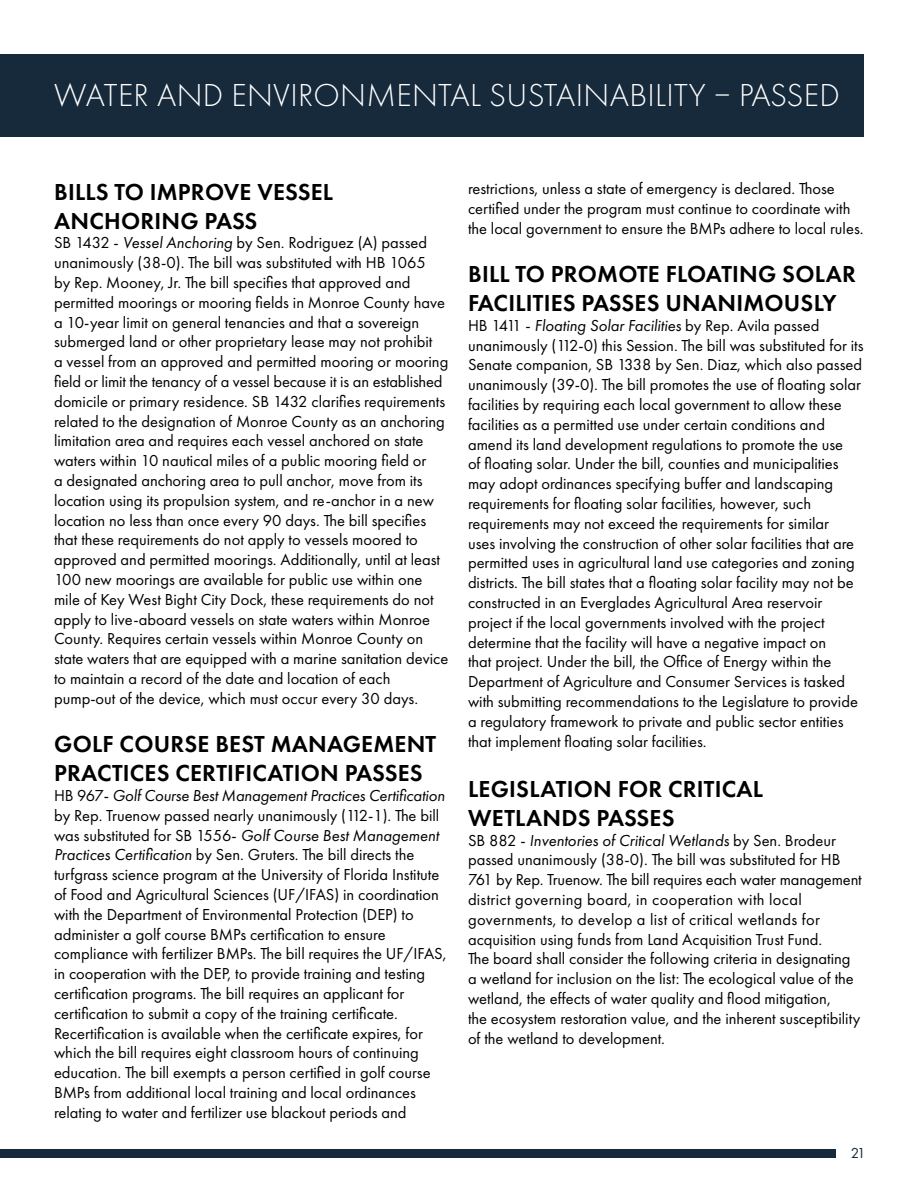
<style>
.page{position:relative;width:918px;height:1188px;background:#fff}
.page>*{position:absolute;margin:0;border:0;box-sizing:border-box;transform-origin:0 0}
.t1{font:300 33px "Futura PT";letter-spacing:.01em;color:#fff}
.t2{font:600 24px/28.8px "Futura PT";letter-spacing:.01em;color:#000}
.t3{font:16.5px/19.8px "Futura PT";color:#000}
.t4{font:15px "Futura PT";color:#162a3c}
.s1{font-style:italic}
</style>
<div class="page">
<div style="left:0;top:1149px;width:836px;height:9px;background:#162a3c"></div>
<div style="left:0;top:54px;width:864px;height:82px;background:#162a3c"></div>
<h1 class="t1" style="left:54px;top:77px;width:787px">WATER AND ENVIRONMENTAL SUSTAINABILITY – PASSED</h1>
<h2 class="t2" style="left:54px;top:177px;width:281px">BILLS TO IMPROVE VESSEL<br>ANCHORING PASS</h2>
<p class="t3" style="left:54px;top:233px;width:396px">SB 1432 - <span class="s1">Vessel Anchoring</span> by Sen. Rodriguez (A) passed unanimously (38-0). The bill was substituted with HB 1065<br>by Rep. Mooney, Jr. The bill specifies that approved and permitted moorings or mooring fields in Monroe County have a 10-year limit on general tenancies and that a sovereign submerged land or other proprietary lease may not prohibit<br>a vessel from an approved and permitted mooring or mooring field or limit the tenancy of a vessel because it is an established domicile or primary residence. SB 1432 clarifies requirements related to the designation of Monroe County as an anchoring limitation area and requires each vessel anchored on state waters within 10 nautical miles of a public mooring field or<br>a designated anchoring area to pull anchor, move from its location using its propulsion system, and re-anchor in a new location no less than once every 90 days. The bill specifies that these requirements do not apply to vessels moored to approved and permitted moorings. Additionally, until at least 100 new moorings are available for public use within one mile of Key West Bight City Dock, these requirements do not apply to live-aboard vessels on state waters within Monroe County. Requires certain vessels within Monroe County on state waters that are equipped with a marine sanitation device to maintain a record of the date and location of each pump-out of the device, which must occur every 30 days.</p>
<h2 class="t2" style="left:54px;top:730px;width:384px">GOLF COURSE BEST MANAGEMENT<br>PRACTICES CERTIFICATION PASSES</h2>
<p class="t3" style="left:54px;top:785px;width:394px">HB 967- <span class="s1">Golf Course Best Management Practices Certification </span>by Rep. Truenow passed nearly unanimously (112-1). The bill was substituted for SB 1556- <span class="s1">Golf Course Best Management Practices Certification</span> by Sen. Gruters. The bill directs the turfgrass science program at the University of Florida Institute of Food and Agricultural Sciences (UF/IFAS) in coordination with the Department of Environmental Protection (DEP) to administer a golf course BMPs certification to ensure compliance with fertilizer BMPs. The bill requires the UF/IFAS, in cooperation with the DEP, to provide training and testing certification programs. The bill requires an applicant for certification to submit a copy of the training certificate.<br>Recertification is available when the certificate expires, for which the bill requires eight classroom hours of continuing education. The bill exempts a person certified in golf course BMPs from additional local training and local ordinances relating to water and fertilizer use blackout periods and</p>
<p class="t3" style="left:468px;top:179px;width:397px">restrictions, unless a state of emergency is declared. Those certified under the program must continue to coordinate with the local government to ensure the BMPs adhere to local rules.</p>
<h2 class="t2" style="left:468px;top:260px;width:389px">BILL TO PROMOTE FLOATING SOLAR<br>FACILITIES PASSES UNANIMOUSLY</h2>
<p class="t3" style="left:468px;top:315px;width:397px">HB 1411 - <span class="s1">Floating Solar Facilities</span> by Rep. Avila passed unanimously (112-0) this Session. The bill was substituted for its Senate companion, SB 1338 by Sen. Diaz, which also passed unanimously (39-0). The bill promotes the use of floating solar facilities by requiring each local government to allow these facilities as a permitted use under certain conditions and amend its land development regulations to promote the use<br>of floating solar. Under the bill, counties and municipalities may adopt ordinances specifying buffer and landscaping requirements for floating solar facilities, however, such requirements may not exceed the requirements for similar<br>uses involving the construction of other solar facilities that are permitted uses in agricultural land use categories and zoning districts. The bill states that a floating solar facility may not be constructed in an Everglades Agricultural Area reservoir project if the local governments involved with the project determine that the facility will have a negative impact on<br>that project. Under the bill, the Office of Energy within the Department of Agriculture and Consumer Services is tasked with submitting recommendations to the Legislature to provide a regulatory framework to private and public sector entities that implement floating solar facilities.</p>
<h2 class="t2" style="left:468px;top:774px;width:296px">LEGISLATION FOR CRITICAL<br>WETLANDS PASSES</h2>
<p class="t3" style="left:468px;top:830px;width:395px">SB 882 - <span class="s1">Inventories of Critical Wetlands</span> by Sen. Brodeur passed unanimously (38-0). The bill was substituted for HB 761 by Rep. Truenow. The bill requires each water management district governing board, in cooperation with local governments, to develop a list of critical wetlands for acquisition using funds from Land Acquisition Trust Fund.<br>The board shall consider the following criteria in designating a wetland for inclusion on the list: The ecological value of the wetland, the effects of water quality and flood mitigation,<br>the ecosystem restoration value, and the inherent susceptibility of the wetland to development.</p>
<p class="t4" style="left:851px;top:1144px;width:16px">21</p>
</div>
